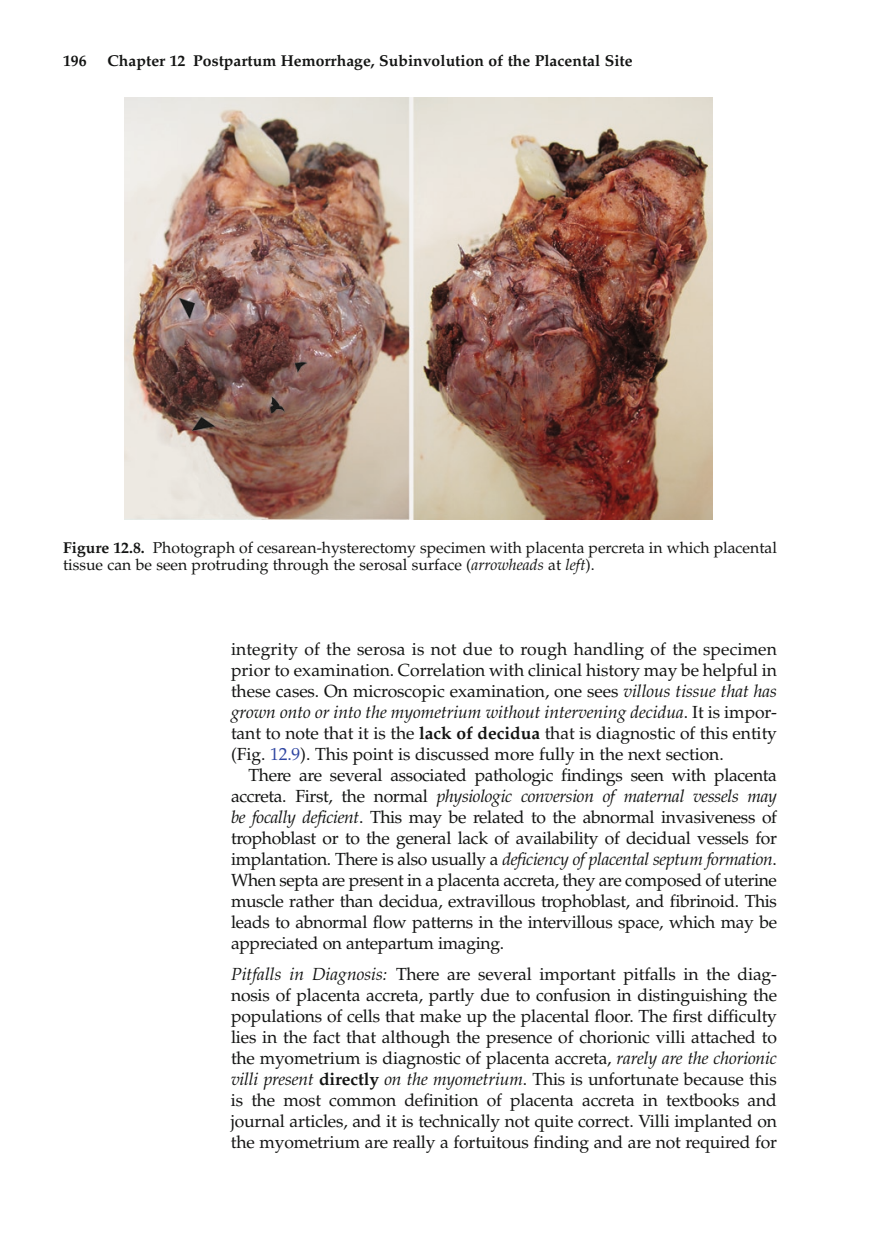
<style>
.page{position:relative;width:882px;height:1260px;background:#fff}
.page>*{position:absolute;margin:0;border:0;box-sizing:border-box;transform-origin:0 0}
.t1{font:17.5px/21px "Palatino";letter-spacing:-.01em;color:#131413;text-align:justify}
.t2{font:15.75px/17.5px "Palatino";color:#131413}
.t3{font:700 15.75px "Palatino";color:#131413}
.s1{font-weight:700}
.s2{font-style:italic}
.s3{color:#2e45a1}
</style>
<div class="page">
<img style="left:125px;top:97px;width:588px;height:423px">
<p class="t3" style="left:63px;top:52px;width:25px">196</p>
<p class="t3" style="left:108px;top:52px;width:527px">Chapter 12 Postpartum Hemorrhage, Subinvolution of the Placental Site</p>
<p class="t2" style="left:63px;top:539px;width:715px"><span class="s1">Figure 12.8.</span> Photograph of cesarean-hysterectomy specimen with placenta percreta in which placental tissue can be seen protruding through the serosal surface (<span class="s2">arrowheads</span> at <span class="s2">left</span>).</p>
<p class="t1" style="left:231px;top:638px;width:548px">integrity of the serosa is not due to rough handling of the specimen prior to examination. Correlation with clinical history may be helpful in these cases. On microscopic examination, one sees <span class="s2">villous tissue that has grown onto or into the myometrium without intervening decidua</span>. It is impor&shy;tant to note that it is the <span class="s1">lack of decidua</span> that is diagnostic of this entity (Fig. <span class="s3">12.9</span>). This point is discussed more fully in the next section.</p>
<p class="t1" style="left:231px;top:764px;width:548px;text-indent:18px">There are several associated pathologic findings seen with placenta accreta. First, the normal <span class="s2">physiologic conversion of maternal vessels may be focally deficient</span>. This may be related to the abnormal invasiveness of trophoblast or to the general lack of availability of decidual vessels for implantation. There is also usually a <span class="s2">deficiency of placental septum formation</span>.<br>When septa are present in a placenta accreta, they are composed of uterine muscle rather than decidua, extravillous trophoblast, and fibrinoid. This leads to abnormal flow patterns in the intervillous space, which may be appreciated on antepartum imaging.</p>
<p class="t1" style="left:231px;top:964px;width:548px"><span class="s2">Pitfalls in Diagnosis:</span> There are several important pitfalls in the diag&shy;nosis of placenta accreta, partly due to confusion in distinguishing the populations of cells that make up the placental floor. The first difficulty lies in the fact that although the presence of chorionic villi attached to the myometrium is diagnostic of placenta accreta, <span class="s2">rarely are the chorionic villi present</span> <span class="s1">directly</span> <span class="s2">on the myometrium</span>. This is unfortunate because this is the most common definition of placenta accreta in textbooks and journal articles, and it is technically not quite correct. Villi implanted on the myometrium are really a fortuitous finding and are not required for</p>
</div>
